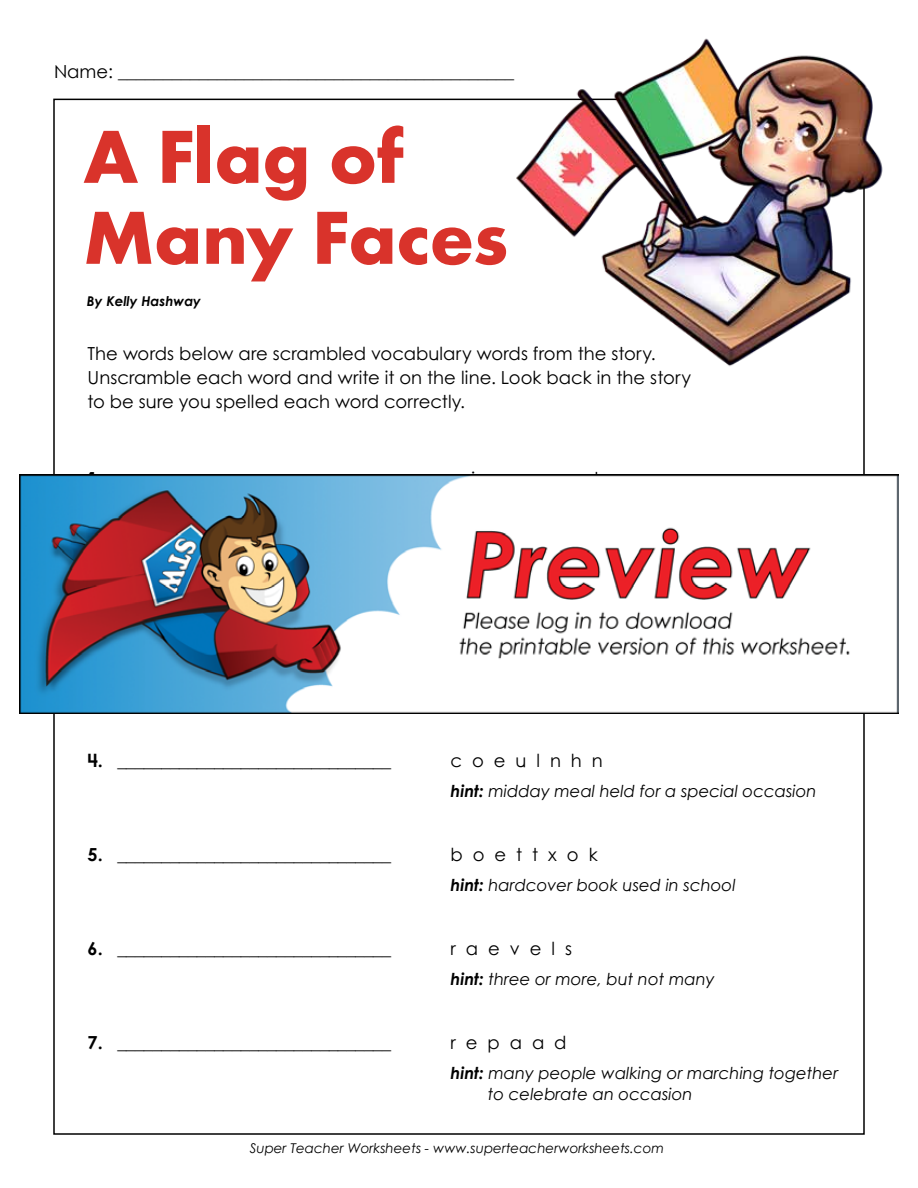
<style>
.page{position:relative;width:918px;height:1188px;background:#fff}
.page>*{position:absolute;margin:0;border:0;box-sizing:border-box;transform-origin:0 0}
.t1{font:700 78px/81px "Aharoni";letter-spacing:-.005em;color:#d9332b}
.t2{font:18px/24px "Century STW4";letter-spacing:.005em;color:#000}
.t3{font:18px "Century Gothic 2";color:#000}
.t4{font:italic 16.5px/21px "Century STW4";color:#000}
.t5{font:italic 13.5px "Century Gothic 2";color:#000}
.t6{font:italic 700 13.5px "Century STW3";color:#000}
.s1{font-weight:700}
</style>
<div class="page">
<img style="left:513px;top:38px;width:370px;height:338px">
<img style="left:20px;top:474px;width:878px;height:240px">
<p class="t3" style="left:54px;top:59px;width:462px">Name: ____________________________________________</p>
<h1 class="t1" style="left:83px;top:124px;width:427px">A Flag of<br>Many Faces</h1>
<p class="t6" style="left:87px;top:291px;width:116px">By Kelly Hashway</p>
<p class="t2" style="left:87px;top:341px;width:605px">The words below are scrambled vocabulary words from the story.<br>Unscramble each word and write it on the line. Look back in the story to be sure you spelled each word correctly.</p>
<p class="t2" style="left:87px;top:748px;width:305px"><span class="s1">4.</span> _______________________________</p>
<p class="t2" style="left:450px;top:748px;width:154px">c o e u l n h n</p>
<p class="t4" style="left:450px;top:780px;width:368px"><span class="s1">hint:</span> midday meal held for a special occasion</p>
<p class="t2" style="left:87px;top:842px;width:305px"><span class="s1">5.</span> _______________________________</p>
<p class="t2" style="left:450px;top:842px;width:149px">b o e t t x o k</p>
<p class="t4" style="left:450px;top:874px;width:287px"><span class="s1">hint:</span> hardcover book used in school</p>
<p class="t2" style="left:87px;top:936px;width:305px"><span class="s1">6.</span> _______________________________</p>
<p class="t2" style="left:450px;top:936px;width:123px">r a e v e l s</p>
<p class="t4" style="left:450px;top:968px;width:266px"><span class="s1">hint:</span> three or more, but not many</p>
<p class="t2" style="left:87px;top:1031px;width:305px"><span class="s1">7.</span> _______________________________</p>
<p class="t2" style="left:450px;top:1031px;width:118px">r e p a a d</p>
<p class="t4" style="left:488px;top:1063px;width:352px;text-indent:-38px"><span class="s1">hint:</span> many people walking or marching together to celebrate an occasion</p>
<p class="t5" style="left:250px;top:1139px;width:416px">Super Teacher Worksheets - www.superteacherworksheets.com</p>
</div>
